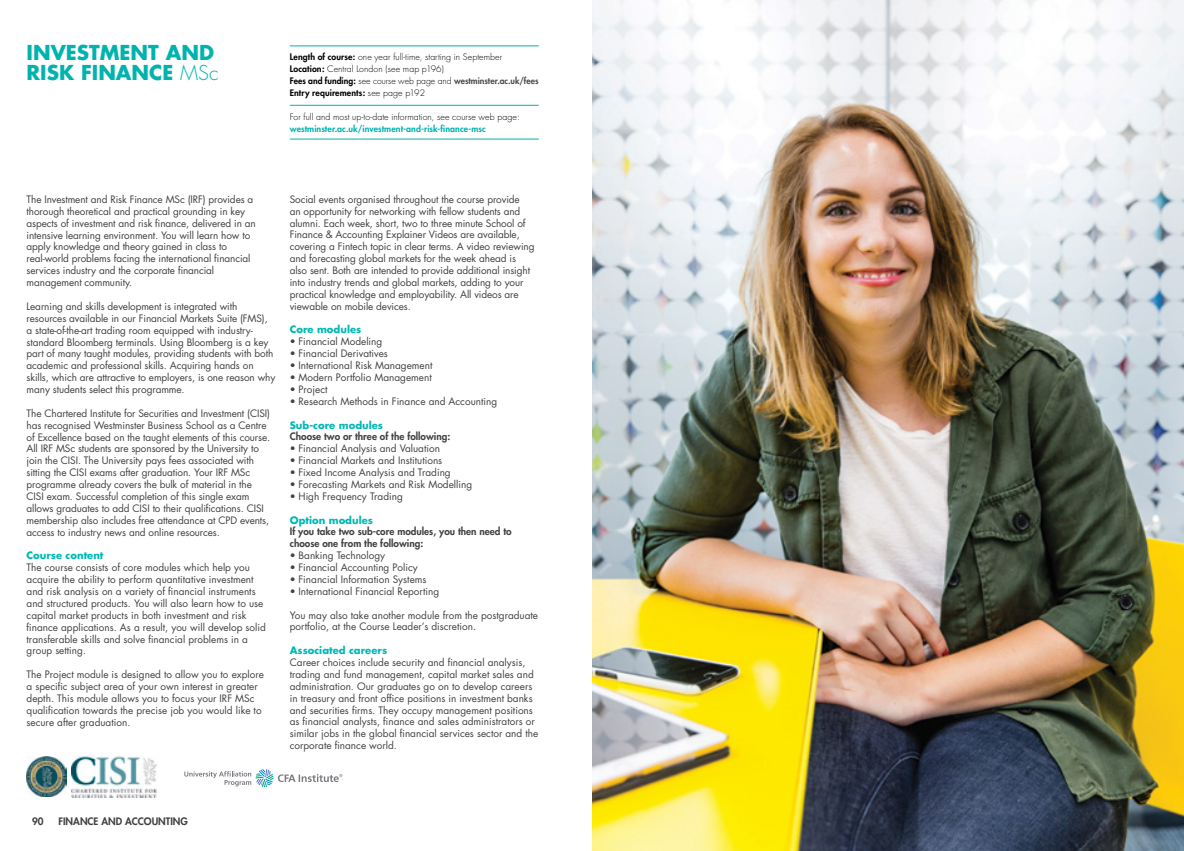
<style>
.page{position:relative;width:1184px;height:851px;background:#fff}
.page>*{position:absolute;margin:0;border:0;box-sizing:border-box;transform-origin:0 0}
.t1{font:700 20px/20px "Futura";color:#00b3ad}
.t2{font:10px/11.9px "Futura";letter-spacing:-.01em;color:#414042}
.t3{font:800 10px/11.9px "Futura";color:#414042}
.t4{font:700 10px "Futura";color:#00b9b4}
.t5{font:300 8.75px/11.9px "Futura";letter-spacing:.01em;color:#000}
.t6{font:800 8.75px "Futura";letter-spacing:.005em;color:#00b3ad}
.s1{font-weight:300}
.s2{font-weight:800}
.s3{font-weight:800;color:#4d4d4f}
</style>
<div class="page">
<img style="left:592px;top:0;width:591px;height:850px">
<img style="left:72px;top:755px;width:86px;height:42px">
<img style="left:27px;top:756px;width:40px;height:40px">
<hr style="left:290px;top:46px;width:249px;height:1px;background:#00b3ad">
<hr style="left:290px;top:105px;width:249px;height:1px;background:#00b3ad">
<hr style="left:290px;top:139px;width:249px;height:1px;background:#00b3ad">
<svg style="left:184px;top:769px;width:158px;height:18px"></svg>
<h1 class="t1" style="left:27px;top:43px;width:194px">INVESTMENT AND<br>RISK FINANCE <span class="s1">MSc</span></h1>
<p class="t5" style="left:290px;top:51px;width:250px"><span class="s2">Length of course:</span> one year full-time, starting in September <span class="s2">Location:</span> Central London (see map p196)<br><span class="s2">Fees and funding:</span> see course web page and <span class="s3">westminster.ac.uk/fees </span><span class="s2">Entry requirements:</span> see page p192</p>
<p class="t5" style="left:290px;top:111px;width:231px">For full and most up-to-date information, see course web page:</p>
<p class="t6" style="left:290px;top:123px;width:197px">westminster.ac.uk/investment-and-risk-finance-msc</p>
<p class="t2" style="left:27px;top:193px;width:231px">The Investment and Risk Finance MSc (IRF) provides a thorough theoretical and practical grounding in key aspects of investment and risk finance, delivered in an intensive learning environment. You will learn how to apply knowledge and theory gained in class to real-world problems facing the international financial services industry and the corporate financial management community.</p>
<p class="t2" style="left:27px;top:300px;width:250px">Learning and skills development is integrated with resources available in our Financial Markets Suite (FMS), a state-of-the-art trading room equipped with industry&shy;standard Bloomberg terminals. Using Bloomberg is a key part of many taught modules, providing students with both academic and professional skills. Acquiring hands on skills, which are attractive to employers, is one reason why many students select this programme.</p>
<p class="t2" style="left:27px;top:407px;width:245px">The Chartered Institute for Securities and Investment (CISI) has recognised Westminster Business School as a Centre of Excellence based on the taught elements of this course.<br>All IRF MSc students are sponsored by the University to join the CISI. The University pays fees associated with sitting the CISI exams after graduation. Your IRF MSc programme already covers the bulk of material in the CISI exam. Successful completion of this single exam allows graduates to add CISI to their qualifications. CISI membership also includes free attendance at CPD events, access to industry news and online resources.</p>
<p class="t4" style="left:27px;top:549px;width:78px">Course content</p>
<p class="t2" style="left:27px;top:561px;width:241px">The course consists of core modules which help you acquire the ability to perform quantitative investment and risk analysis on a variety of financial instruments and structured products. You will also learn how to use capital market products in both investment and risk finance applications. As a result, you will develop solid transferable skills and solve financial problems in a group setting.</p>
<p class="t2" style="left:27px;top:668px;width:239px">The Project module is designed to allow you to explore a specific subject area of your own interest in greater depth. This module allows you to focus your IRF MSc qualification towards the precise job you would like to secure after graduation.</p>
<p class="t2" style="left:290px;top:193px;width:246px">Social events organised throughout the course provide<br>an opportunity for networking with fellow students and alumni. Each week, short, two to three minute School of Finance &amp; Accounting Explainer Videos are available, covering a Fintech topic in clear terms. A video reviewing and forecasting global markets for the week ahead is also sent. Both are intended to provide additional insight into industry trends and global markets, adding to your practical knowledge and employability. All videos are viewable on mobile devices.</p>
<p class="t4" style="left:290px;top:323px;width:73px">Core modules</p>
<p class="t2" style="left:290px;top:336px;width:94px">• Financial Modeling</p>
<p class="t2" style="left:290px;top:347px;width:100px">• Financial Derivatives</p>
<p class="t2" style="left:290px;top:359px;width:144px">• International Risk Management</p>
<p class="t2" style="left:290px;top:371px;width:143px">• Modern Portfolio Management</p>
<p class="t2" style="left:290px;top:383px;width:39px">• Project</p>
<p class="t2" style="left:290px;top:395px;width:209px">• Research Methods in Finance and Accounting</p>
<p class="t4" style="left:290px;top:418px;width:95px">Sub-core modules</p>
<p class="t3" style="left:290px;top:430px;width:162px">Choose two or three of the following:</p>
<p class="t2" style="left:290px;top:442px;width:152px">• Financial Analysis and Valuation</p>
<p class="t2" style="left:290px;top:454px;width:154px">• Financial Markets and Institutions</p>
<p class="t2" style="left:290px;top:466px;width:162px">• Fixed Income Analysis and Trading</p>
<p class="t2" style="left:290px;top:478px;width:184px">• Forecasting Markets and Risk Modelling</p>
<p class="t2" style="left:290px;top:490px;width:115px">• High Frequency Trading</p>
<p class="t4" style="left:290px;top:513px;width:85px">Option modules</p>
<p class="t3" style="left:290px;top:525px;width:223px">If you take two sub-core modules, you then need to choose one from the following:</p>
<p class="t2" style="left:290px;top:549px;width:97px">• Banking Technology</p>
<p class="t2" style="left:290px;top:561px;width:129px">• Financial Accounting Policy</p>
<p class="t2" style="left:290px;top:573px;width:138px">• Financial Information Systems</p>
<p class="t2" style="left:290px;top:585px;width:151px">• International Financial Reporting</p>
<p class="t2" style="left:290px;top:609px;width:250px">You may also take another module from the postgraduate portfolio, at the Course Leader’s discretion.</p>
<p class="t4" style="left:290px;top:643px;width:99px">Associated careers</p>
<p class="t2" style="left:290px;top:656px;width:250px">Career choices include security and financial analysis, trading and fund management, capital market sales and administration. Our graduates go on to develop careers in treasury and front office positions in investment banks and securities firms. They occupy management positions as financial analysts, finance and sales administrators or similar jobs in the global financial services sector and the corporate finance world.</p>
<p class="t3" style="left:32px;top:815px;width:13px">90</p>
<p class="t3" style="left:58px;top:815px;width:131px">FINANCE AND ACCOUNTING</p>
</div>
